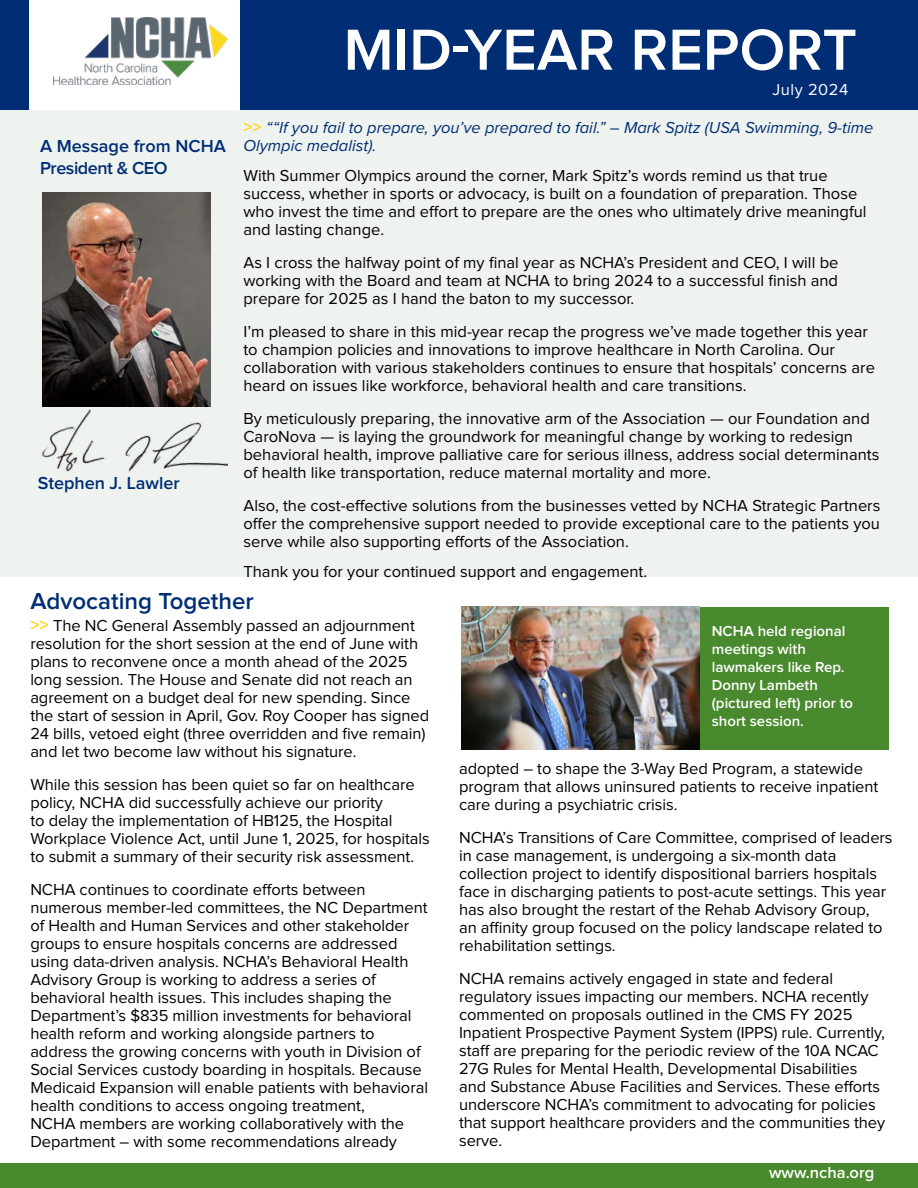
<style>
.page{position:relative;width:918px;height:1188px;background:#fff}
.page>*{position:absolute;margin:0;border:0;box-sizing:border-box;transform-origin:0 0}
.t1{font:600 60px "Proxima Nova";color:#fff}
.t2{font:600 24px "Proxima Nova";color:#002d74}
.t3{font:600 18px/21.6px "Proxima Nova";color:#002d74}
.t4{font:16.5px/18px "Proxima Nova";letter-spacing:-.005em;color:#000}
.t5{font:italic 16.5px/18px "Proxima Nova";color:#002d74}
.t6{font:600 16.5px "Proxima Nova";color:#fff}
.t7{font:16.5px "Proxima Nova";letter-spacing:.03em;color:#fff}
.t8{font:600 15px/18px "Proxima Nova";color:#fff}
.s1{font-weight:700;font-style:normal;font-size:18px;color:#fcd828}
.s2{font-weight:700;font-size:18px;color:#fcd828}
</style>
<div class="page">
<div style="left:463px;top:608px;width:426px;height:142px;background:#488a2d"></div>
<div style="left:0;top:0;width:918px;height:576px;background:#eef3ef"></div>
<div style="left:0;top:0;width:918px;height:110px;background:#002d74"></div>
<div style="left:0;top:1164px;width:918px;height:24px;background:#488a2d"></div>
<div style="left:29px;top:0;width:210px;height:110px;background:#fff"></div>
<img style="left:41px;top:409px;width:186px;height:63px">
<img style="left:42px;top:192px;width:169px;height:214px">
<img style="left:461px;top:607px;width:238px;height:143px">
<img style="left:54px;top:18px;width:174px;height:66px">
<h1 class="t1" style="left:344px;top:16px;width:515px">MID-YEAR REPORT</h1>
<p class="t3" style="left:40px;top:136px;width:187px">A Message from NCHA<br>President &amp; CEO</p>
<p class="t3" style="left:38px;top:473px;width:143px">Stephen J. Lawler</p>
<p class="t7" style="left:773px;top:80px;width:77px">July 2024</p>
<p class="t5" style="left:243px;top:118px;width:631px"><span class="s1">&gt;&gt;</span> ““If you fail to prepare, you’ve prepared to fail.” – Mark Spitz (USA Swimming, 9-time<br>Olympic medalist).</p>
<p class="t4" style="left:243px;top:167px;width:625px">With Summer Olympics around the corner, Mark Spitz’s words remind us that true success, whether in sports or advocacy, is built on a foundation of preparation. Those who invest the time and effort to prepare are the ones who ultimately drive meaningful and lasting change.</p>
<p class="t4" style="left:243px;top:254px;width:596px;text-align:justify">As I cross the halfway point of my final year as NCHA’s President and CEO, I will be working with the Board and team at NCHA to bring 2024 to a successful finish and prepare for 2025 as I hand the baton to my successor.</p>
<p class="t4" style="left:243px;top:323px;width:633px">I’m pleased to share in this mid-year recap the progress we’ve made together this year to champion policies and innovations to improve healthcare in North Carolina. Our collaboration with various stakeholders continues to ensure that hospitals’ concerns are heard on issues like workforce, behavioral health and care transitions.</p>
<p class="t4" style="left:243px;top:410px;width:637px">By meticulously preparing, the innovative arm of the Association — our Foundation and CaroNova — is laying the groundwork for meaningful change by working to redesign behavioral health, improve palliative care for serious illness, address social determinants of health like transportation, reduce maternal mortality and more.</p>
<p class="t4" style="left:243px;top:497px;width:638px;text-align:justify">Also, the cost-effective solutions from the businesses vetted by NCHA Strategic Partners offer the comprehensive support needed to provide exceptional care to the patients you serve while also supporting efforts of the Association.</p>
<p class="t4" style="left:243px;top:563px;width:405px">Thank you for your continued support and engagement.</p>
<h2 class="t2" style="left:30px;top:587px;width:225px">Advocating Together</h2>
<p class="t4" style="left:30px;top:617px;width:400px"><span class="s2">&gt;&gt;</span> The NC General Assembly passed an adjournment resolution for the short session at the end of June with plans to reconvene once a month ahead of the 2025 long session. The House and Senate did not reach an agreement on a budget deal for new spending. Since the start of session in April, Gov. Roy Cooper has signed 24 bills, vetoed eight (three overridden and five remain) and let two become law without his signature.</p>
<p class="t4" style="left:30px;top:776px;width:401px">While this session has been quiet so far on healthcare policy, NCHA did successfully achieve our priority<br>to delay the implementation of HB125, the Hospital Workplace Violence Act, until June 1, 2025, for hospitals to submit a summary of their security risk assessment.</p>
<p class="t4" style="left:30px;top:881px;width:399px">NCHA continues to coordinate efforts between numerous member-led committees, the NC Department of Health and Human Services and other stakeholder groups to ensure hospitals concerns are addressed using data-driven analysis. NCHA’s Behavioral Health Advisory Group is working to address a series of behavioral health issues. This includes shaping the Department’s $835 million investments for behavioral health reform and working alongside partners to address the growing concerns with youth in Division of Social Services custody boarding in hospitals. Because Medicaid Expansion will enable patients with behavioral health conditions to access ongoing treatment,<br>NCHA members are working collaboratively with the Department – with some recommendations already</p>
<p class="t8" style="left:712px;top:622px;width:143px">NCHA held regional meetings with lawmakers like Rep.<br>Donny Lambeth (pictured left) prior to short session.</p>
<p class="t4" style="left:459px;top:759px;width:421px">adopted – to shape the 3-Way Bed Program, a statewide program that allows uninsured patients to receive inpatient care during a psychiatric crisis.</p>
<p class="t4" style="left:459px;top:828px;width:435px">NCHA’s Transitions of Care Committee, comprised of leaders in case management, is undergoing a six-month data collection project to identify dispositional barriers hospitals face in discharging patients to post-acute settings. This year has also brought the restart of the Rehab Advisory Group,<br>an affinity group focused on the policy landscape related to rehabilitation settings.</p>
<p class="t4" style="left:459px;top:969px;width:428px">NCHA remains actively engaged in state and federal regulatory issues impacting our members. NCHA recently commented on proposals outlined in the CMS FY 2025<br>Inpatient Prospective Payment System (IPPS) rule. Currently, staff are preparing for the periodic review of the 10A NCAC 27G Rules for Mental Health, Developmental Disabilities and Substance Abuse Facilities and Services. These efforts underscore NCHA’s commitment to advocating for policies that support healthcare providers and the communities they serve.</p>
<p class="t6" style="left:769px;top:1164px;width:107px">www.ncha.org</p>
</div>
